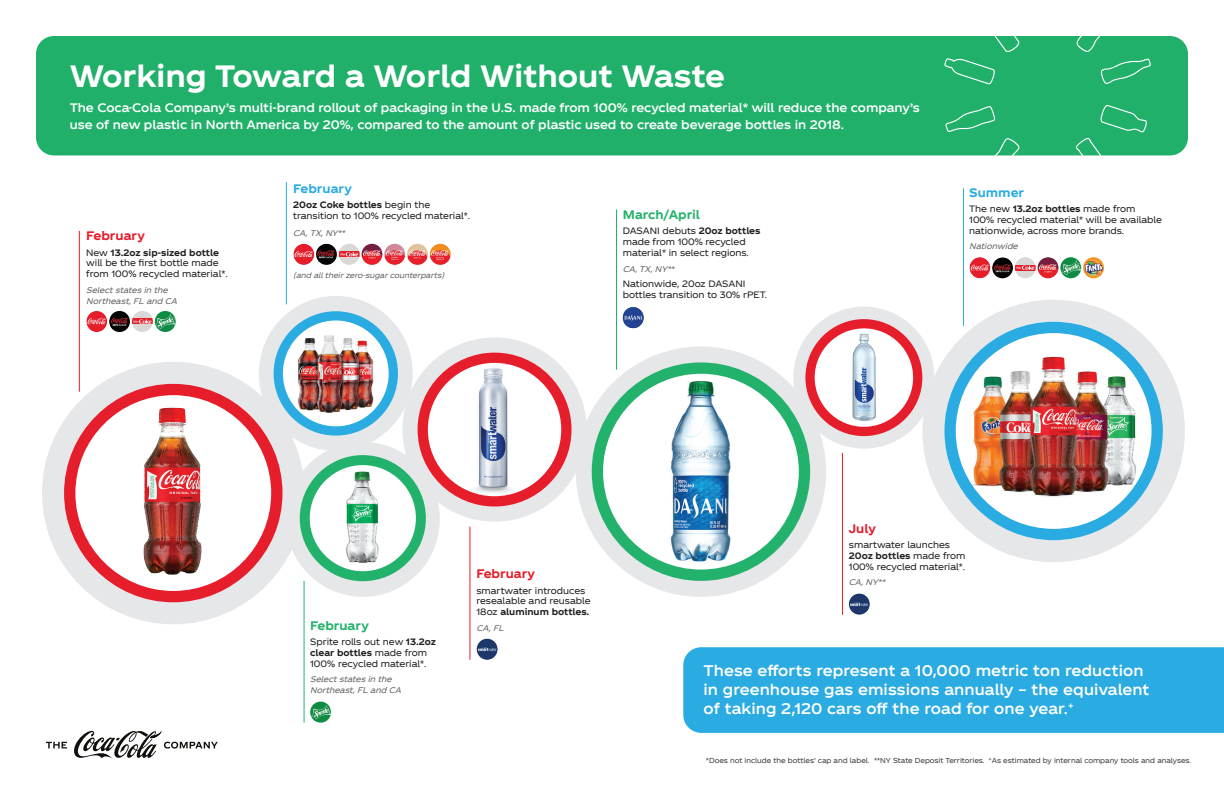
<style>
.page{position:relative;width:1224px;height:792px;background:#fff}
.page>*{position:absolute;margin:0;border:0;box-sizing:border-box;transform-origin:0 0}
.t1{font:30px "TCCC Unity Headline Bold";color:#fff}
.t2{font:15px/19px "TCCC Unity Headline Medium";letter-spacing:.01em;color:#fff}
.t3{font:12px/17px "TCCC Unity Headline Medium";color:#fff}
.t4{font:12px "TCCC Unity Headline Bold";color:#e61d2a}
.t5{font:12px "TCCC Unity Headline Bold";color:#23b26b}
.t6{font:12px "TCCC Unity Headline Bold";color:#2aabe1}
.t7{font:9px/10.8px "TCCC Unity Headline Regular";color:#231f20}
.t8{font:9px "TCCC Unity Headline Bold";color:#231f20}
.t9{font:italic 8px/11px "TCCC Unity Headline Regular";color:#636366}
.t10{font:italic 7.5px "TCCC Unity Headline Regular";color:#636366}
.t11{font:7px "TCCC Unity Headline Regular";color:#3e3e3f}
.s1{font-family:"TCCC Unity Headline Regular"}
.s2{font-family:"TCCC Unity Headline Bold"}
</style>
<div class="page">
<div style="left:42px;top:362px;width:263px;height:262px;background:#e6e7e9;border-radius:50%"></div>
<svg style="left:70px;top:390px;width:207px;height:207px;background:#eac8c8"></svg>
<img style="left:143px;top:408px;width:29px;height:102px">
<div style="left:64px;top:384px;width:219px;height:218px;border:11px solid #e61d2a;border-radius:50%"></div>
<img style="left:1083px;top:257px;width:21px;height:21px;border-radius:10px">
<div style="left:970px;top:257px;width:20px;height:21px;background:#e61d2a;border-radius:50%"></div>
<svg style="left:971px;top:264px;width:19px;height:7px"></svg>
<img style="left:992px;top:257px;width:21px;height:21px;border-radius:10px">
<div style="left:1015px;top:257px;width:21px;height:21px;background:#d9d8d6;border-radius:10px"></div>
<svg style="left:1016px;top:265px;width:19px;height:5px"></svg>
<img style="left:1038px;top:257px;width:20px;height:21px;border-radius:10px">
<img style="left:1060px;top:257px;width:21px;height:21px;border-radius:10px">
<div style="left:259px;top:296px;width:154px;height:155px;background:#e6e7e9;border-radius:50%"></div>
<div style="left:286px;top:442px;width:154px;height:155px;background:#e6e7e9;border-radius:50%"></div>
<div style="left:402px;top:337px;width:185px;height:185px;background:#e6e7e9;border-radius:50%"></div>
<div style="left:576px;top:346px;width:250px;height:251px;background:#e6e7e9;border-radius:50%"></div>
<div style="left:793px;top:307px;width:141px;height:142px;background:#e6e7e9;border-radius:50%"></div>
<div style="left:922px;top:300px;width:263px;height:262px;background:#e6e7e9;border-radius:50%"></div>
<svg style="left:305px;top:460px;width:116px;height:116px;background:#d3efe1"></svg>
<img style="left:336px;top:469px;width:53px;height:101px">
<div style="left:300px;top:455px;width:126px;height:126px;border:10px solid #23b26b;border-radius:50%"></div>
<svg style="left:423px;top:358px;width:143px;height:143px"></svg>
<img style="left:428px;top:353px;width:126px;height:154px">
<div style="left:418px;top:353px;width:154px;height:154px;border:10px solid #e61d2a;border-radius:50%"></div>
<svg style="left:597px;top:368px;width:208px;height:207px;background:#dbf2e7"></svg>
<img style="left:643px;top:371px;width:116px;height:204px">
<div style="left:592px;top:362px;width:218px;height:219px;border:11px solid #23b26b;border-radius:50%"></div>
<svg style="left:810px;top:324px;width:108px;height:107px;background:#fbe0e2"></svg>
<img style="left:853px;top:334px;width:23px;height:87px">
<div style="left:805px;top:319px;width:117px;height:117px;border:9px solid #e61d2a;border-radius:50%"></div>
<svg style="left:278px;top:316px;width:115px;height:115px;background:#c3e7f6"></svg>
<img style="left:295px;top:333px;width:81px;height:81px">
<div style="left:274px;top:311px;width:124px;height:125px;border:9px solid #2aabe1;border-radius:50%"></div>
<img style="left:944px;top:322px;width:219px;height:218px;border-radius:109px">
<div style="left:944px;top:322px;width:219px;height:218px;border:11px solid #2aabe1;border-radius:50%"></div>
<hr style="left:79px;top:231px;width:1px;height:161px;background:#e61d2a">
<hr style="left:469px;top:527px;width:1px;height:133px;background:#e61d2a">
<hr style="left:842px;top:453px;width:1px;height:162px;background:#ed1f25">
<hr style="left:963px;top:188px;width:1px;height:138px;background:#2aabe1">
<hr style="left:304px;top:581px;width:1px;height:142px;background:#23b26b">
<hr style="left:616px;top:210px;width:1px;height:160px;background:#23b26b">
<svg style="left:624px;top:307px;width:20px;height:21px"></svg>
<img style="left:310px;top:702px;width:21px;height:21px;border-radius:10px">
<img style="left:477px;top:639px;width:21px;height:21px;border-radius:10px">
<img style="left:849px;top:594px;width:21px;height:21px;border-radius:10px">
<div style="left:86px;top:311px;width:21px;height:21px;background:#e61d2a;border-radius:50%"></div>
<svg style="left:88px;top:318px;width:18px;height:7px"></svg>
<img style="left:109px;top:311px;width:21px;height:21px;border-radius:10px">
<div style="left:132px;top:311px;width:21px;height:21px;background:#d9d8d6;border-radius:10px"></div>
<svg style="left:133px;top:319px;width:19px;height:5px"></svg>
<img style="left:155px;top:311px;width:21px;height:21px;border-radius:10px">
<svg style="left:46px;top:742px;width:21px;height:6px"></svg>
<svg style="left:74px;top:730px;width:144px;height:29px"></svg>
<div style="left:36px;top:36px;width:1152px;height:119px;background:#21b06a;border-radius:18px"></div>
<svg style="left:985px;top:138px;width:34px;height:18px"></svg>
<svg style="left:994px;top:36px;width:25px;height:16px"></svg>
<svg style="left:1077px;top:36px;width:24px;height:16px"></svg>
<svg style="left:944px;top:58px;width:51px;height:27px"></svg>
<svg style="left:1076px;top:105px;width:71px;height:51px"></svg>
<svg style="left:1101px;top:59px;width:50px;height:25px"></svg>
<svg style="left:945px;top:106px;width:50px;height:26px"></svg>
<div style="left:683px;top:647px;width:541px;height:86px;background:#2aabe1"></div>
<hr style="left:286px;top:182px;width:1px;height:122px;background:#2aabe1">
<div style="left:293px;top:244px;width:21px;height:21px;background:#e61d2a;border-radius:50%"></div>
<svg style="left:295px;top:251px;width:19px;height:7px"></svg>
<img style="left:316px;top:244px;width:21px;height:21px;border-radius:10px">
<div style="left:339px;top:244px;width:21px;height:21px;background:#d9d8d6;border-radius:10px"></div>
<svg style="left:339px;top:251px;width:21px;height:6px"></svg>
<svg style="left:340px;top:252px;width:19px;height:5px"></svg>
<img style="left:362px;top:244px;width:20px;height:21px;border-radius:10px">
<img style="left:384px;top:244px;width:21px;height:21px;border-radius:10px">
<img style="left:407px;top:244px;width:21px;height:21px;border-radius:10px">
<img style="left:430px;top:244px;width:21px;height:21px;border-radius:10px">
<h1 class="t1" style="left:70px;top:52px;width:657px">Working Toward a World Without Waste</h1>
<p class="t3" style="left:70px;top:98px;width:852px">The Coca-Cola Company’s multi-brand rollout of packaging in the U.S. made from 100% recycled material* will reduce the company’s use of new plastic in North America by 20%, compared to the amount of plastic used to create beverage bottles in 2018.</p>
<h3 class="t4" style="left:86px;top:226px;width:60px">February</h3>
<p class="t8" style="left:86px;top:245px;width:134px"><span class="s1">New</span> 13.2oz sip-sized bottle</p>
<p class="t7" style="left:86px;top:257px;width:143px">will be the first bottle made from 100% recycled material*.</p>
<p class="t9" style="left:86px;top:283px;width:95px">Selectstatesin the<br>Northeast,FL and CA</p>
<h3 class="t6" style="left:293px;top:179px;width:60px">February</h3>
<p class="t8" style="left:293px;top:198px;width:138px">20oz Coke bottles <span class="s1">begin the</span></p>
<p class="t7" style="left:293px;top:209px;width:178px">transition to 100% recycled material*.</p>
<p class="t9" style="left:293px;top:226px;width:56px">CA,TX,NY**</p>
<p class="t10" style="left:293px;top:269px;width:155px">(and alltheirzero-sugarcounterparts)</p>
<h3 class="t5" style="left:623px;top:205px;width:79px">March/April</h3>
<p class="t7" style="left:623px;top:225px;width:139px">DASANI debuts <span class="s2">20oz bottles </span>made from 100% recycled material* in select regions.</p>
<p class="t9" style="left:623px;top:262px;width:56px">CA,TX,NY**</p>
<p class="t7" style="left:623px;top:277px;width:146px">Nationwide, 20oz DASANI bottles transition to 30% rPET.</p>
<h3 class="t6" style="left:969px;top:183px;width:56px">Summer</h3>
<p class="t7" style="left:969px;top:203px;width:194px">The new <span class="s2">13.2oz bottles</span> made from<br>100% recycled material* will be available nationwide, across more brands.</p>
<p class="t9" style="left:969px;top:240px;width:53px">Nationwide</p>
<h3 class="t5" style="left:310px;top:616px;width:60px">February</h3>
<p class="t7" style="left:310px;top:635px;width:127px">Sprite rolls out new <span class="s2">13.2oz</span></p>
<p class="t8" style="left:310px;top:645px;width:118px">clear bottles <span class="s1">made from</span></p>
<p class="t7" style="left:310px;top:657px;width:118px">100% recycled material*.</p>
<p class="t9" style="left:310px;top:673px;width:95px">Selectstatesin the<br>Northeast,FL and CA</p>
<h3 class="t4" style="left:476px;top:564px;width:60px">February</h3>
<p class="t7" style="left:476px;top:584px;width:116px">smartwater introduces resealable and reusable</p>
<p class="t8" style="left:476px;top:605px;width:114px"><span class="s1">18oz</span> aluminum bottles.</p>
<p class="t9" style="left:476px;top:622px;width:32px">CA,FL</p>
<h3 class="t4" style="left:849px;top:519px;width:29px">July</h3>
<p class="t7" style="left:849px;top:539px;width:103px">smartwater launches</p>
<p class="t8" style="left:849px;top:549px;width:118px">20oz bottles <span class="s1">made from</span></p>
<p class="t7" style="left:849px;top:560px;width:118px">100% recycled material*.</p>
<p class="t9" style="left:849px;top:576px;width:40px">CA,NY**</p>
<h2 class="t2" style="left:704px;top:659px;width:447px">These efforts represent a 10,000 metric ton reduction in greenhouse gas emissions annually – the equivalent of taking 2,120 cars off the road for one year.<sup>+</sup></h2>
<p class="t11" style="left:706px;top:755px;width:487px">*Does not include the bottles’ cap and label. **NY State Deposit Territories. <sup>+</sup>As estimated by internal company tools and analyses.</p>
</div>
